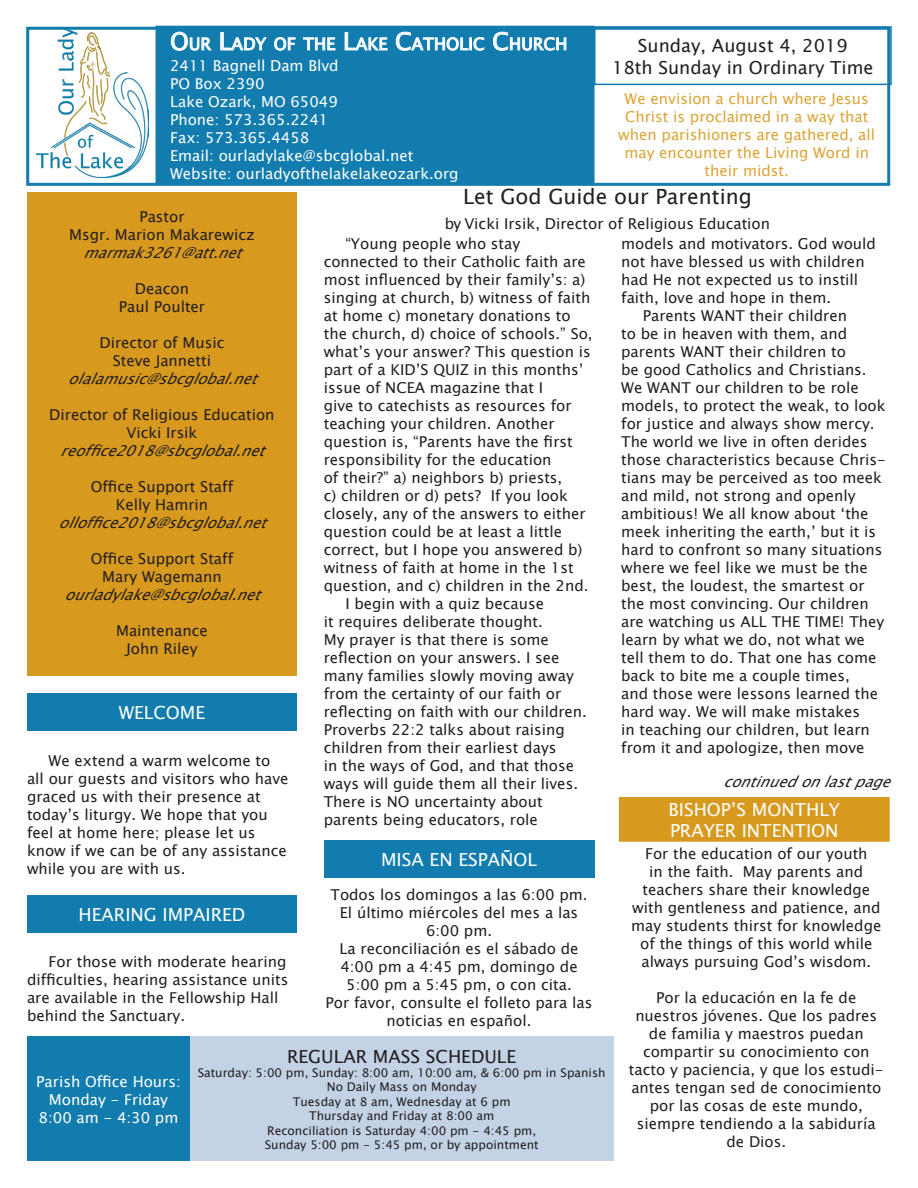
<style>
.page{position:relative;width:918px;height:1188px;background:#fff}
.page>*{position:absolute;margin:0;border:0;box-sizing:border-box;transform-origin:0 0}
.Headline_Titles{font:21px "Lucida Sans Unicode";color:#231f20}
.Headline{font:18px "Lucida Sans Unicode";color:#fff}
.Centered_Paragraph_2{font:18px "Lucida Sans Unicode";color:#231f20}
.Sub_Headline{font:18px "Lucida Sans Unicode";color:#231f20}
.t1{font:16.8px "Lucida Sans Unicode";color:#fff}
.Centered_Paragraph_2-2{font:15px/18px "Lucida Sans Unicode";color:#231f20}
.White__Centered{font:15px "Lucida Sans Unicode";color:#fff}
.Centered_Paragraph_2-3{font:italic 15px "Lucida Sans Unicode";color:#231f20}
.t2{font:15px/18px "Lucida Sans Unicode";color:#d7991e;text-align:center}
.Headline_Titles-2{font:15px "Lucida Sans Unicode";color:#231f20}
.Church_Info{font:15px "Lucida Sans Unicode";color:#fff}
.t3{font:12px "Lucida Sans Unicode";color:#231f20}
.s1{font-size:24px}
</style>
<div class="page">
<img style="left:36px;top:31px;width:112px;height:147px">
<div style="left:27px;top:192px;width:270px;height:484px;background:#d7991e"></div>
<div style="left:156px;top:26px;width:438px;height:158px;background:#117cad"></div>
<svg style="left:171px;top:31px;width:41px;height:20px"></svg>
<svg style="left:220px;top:32px;width:47px;height:19px"></svg>
<svg style="left:274px;top:37px;width:22px;height:14px"></svg>
<svg style="left:303px;top:37px;width:33px;height:14px"></svg>
<svg style="left:344px;top:32px;width:44px;height:19px"></svg>
<svg style="left:396px;top:31px;width:89px;height:20px"></svg>
<svg style="left:493px;top:31px;width:74px;height:20px"></svg>
<div style="left:594px;top:26px;width:298px;height:59px;border:2px solid #117cad"></div>
<div style="left:27px;top:1037px;width:163px;height:124px;background:#117cad"></div>
<div style="left:190px;top:1037px;width:423px;height:124px;background:#c3d2e5"></div>
<div style="left:27px;top:693px;width:270px;height:38px;background:#117cad"></div>
<div style="left:27px;top:895px;width:270px;height:38px;background:#117cad"></div>
<div style="left:26px;top:27px;width:864px;height:159px;border:3px solid #117cad"></div>
<div style="left:324px;top:840px;width:270px;height:38px;background:#117cad"></div>
<div style="left:620px;top:798px;width:269px;height:43px;background:#d7991e"></div>
<div style="left:619px;top:797px;width:271px;height:45px;border:2px solid #d7991e"></div>
<p class="t1" style="left:170px;top:31px;width:399px"><span class="s1">O</span>UR <span class="s1">L</span>ADY OF THE <span class="s1">L</span>AKE <span class="s1">C</span>ATHOLIC <span class="s1">C</span>HURCH</p>
<p class="White__Centered" style="left:170px;top:54px;width:170px">2411 Bagnell Dam Blvd</p>
<p class="Church_Info" style="left:170px;top:72px;width:96px">PO Box 2390</p>
<p class="White__Centered" style="left:170px;top:90px;width:169px">Lake Ozark, MO 65049</p>
<p class="White__Centered" style="left:170px;top:108px;width:160px">Phone: 573.365.2241</p>
<p class="White__Centered" style="left:170px;top:126px;width:141px">Fax: 573.365.4458</p>
<p class="White__Centered" style="left:170px;top:144px;width:245px">Email: ourladylake@sbcglobal.net</p>
<p class="White__Centered" style="left:170px;top:162px;width:290px">Website: ourladyofthelakelakeozark.org</p>
<p class="Centered_Paragraph_2" style="left:638px;top:31px;width:211px">Sunday, August 4, 2019</p>
<p class="Centered_Paragraph_2" style="left:612px;top:53px;width:263px">18th Sunday in Ordinary Time</p>
<p class="t2" style="left:618px;top:89px;width:258px">We envision a church where Jesus<br>Christ is proclaimed in a way that when parishioners are gathered, all may encounter the Living Word in their midst.</p>
<p class="Headline_Titles" style="left:463px;top:180px;width:290px">Let God Guide our Parenting</p>
<p class="Headline_Titles-2" style="left:445px;top:212px;width:327px">by Vicki Irsik, Director of Religious Education</p>
<p class="Centered_Paragraph_2-2" style="left:139px;top:208px;width:47px">Pastor</p>
<p class="Centered_Paragraph_2-2" style="left:69px;top:226px;width:187px">Msgr. Marion Makarewicz</p>
<p class="Centered_Paragraph_2-3" style="left:83px;top:241px;width:170px">marmak3261@att.net</p>
<p class="Centered_Paragraph_2-2" style="left:135px;top:280px;width:56px">Deacon</p>
<p class="Centered_Paragraph_2-2" style="left:119px;top:298px;width:88px">Paul Poulter</p>
<p class="Centered_Paragraph_2-2" style="left:100px;top:334px;width:126px">Director of Music</p>
<p class="Centered_Paragraph_2-2" style="left:113px;top:352px;width:100px">Steve Jannetti</p>
<p class="Centered_Paragraph_2-3" style="left:68px;top:367px;width:201px">olalamusic@sbcglobal.net</p>
<p class="Centered_Paragraph_2-2" style="left:49px;top:406px;width:227px">Director of Religious Education</p>
<p class="Centered_Paragraph_2-2" style="left:127px;top:424px;width:72px">Vicki Irsik</p>
<p class="Centered_Paragraph_2-3" style="left:60px;top:439px;width:216px">reoffice2018@sbcglobal.net</p>
<p class="Centered_Paragraph_2-2" style="left:91px;top:478px;width:144px">Office Support Staff</p>
<p class="Centered_Paragraph_2-2" style="left:116px;top:496px;width:94px">Kelly Hamrin</p>
<p class="Centered_Paragraph_2-3" style="left:59px;top:511px;width:219px">olloffice2018@sbcglobal.net</p>
<p class="Centered_Paragraph_2-2" style="left:91px;top:550px;width:144px">Office Support Staff</p>
<p class="Centered_Paragraph_2-2" style="left:102px;top:568px;width:121px">Mary Wagemann</p>
<p class="Centered_Paragraph_2-3" style="left:65px;top:583px;width:207px">ourladylake@sbcglobal.net</p>
<p class="Centered_Paragraph_2-2" style="left:116px;top:622px;width:93px">Maintenance</p>
<p class="Centered_Paragraph_2-2" style="left:126px;top:640px;width:73px">John Riley</p>
<p class="Centered_Paragraph_2-2" style="left:324px;top:235px;width:270px;text-indent:22px">“Young people who stay connected to their Catholic faith are most influenced by their family’s: a) singing at church, b) witness of faith at home c) monetary donations to the church, d) choice of schools.” So, what’s your answer? This question is part of a KID’S QUIZ in this months’ issue of NCEA magazine that I<br>give to catechists as resources for teaching your children. Another question is, “Parents have the first responsibility for the education<br>of their?” a) neighbors b) priests,<br>c) children or d) pets? If you look closely, any of the answers to either question could be at least a little correct, but I hope you answered b) witness of faith at home in the 1st question, and c) children in the 2nd.</p>
<p class="Centered_Paragraph_2-2" style="left:324px;top:595px;width:265px;text-indent:22px">I begin with a quiz because<br>it requires deliberate thought.<br>My prayer is that there is some reflection on your answers. I see many families slowly moving away from the certainty of our faith or reflecting on faith with our children.<br>Proverbs 22:2 talks about raising children from their earliest days<br>in the ways of God, and that those ways will guide them all their lives.<br>There is NO uncertainty about parents being educators, role</p>
<p class="Centered_Paragraph_2-2" style="left:621px;top:235px;width:256px">models and motivators. God would not have blessed us with children had He not expected us to instill faith, love and hope in them.</p>
<p class="Centered_Paragraph_2-2" style="left:621px;top:307px;width:266px;text-indent:22px">Parents WANT their children<br>to be in heaven with them, and parents WANT their children to<br>be good Catholics and Christians.<br>We WANT our children to be role models, to protect the weak, to look for justice and always show mercy.<br>The world we live in often derides those characteristics because Chris&shy;tians may be perceived as too meek and mild, not strong and openly ambitious! We all know about ‘the meek inheriting the earth,’ but it is hard to confront so many situations where we feel like we must be the best, the loudest, the smartest or the most convincing. Our children are watching us ALL THE TIME! They learn by what we do, not what we tell them to do. That one has come back to bite me a couple times,<br>and those were lessons learned the hard way. We will make mistakes<br>in teaching our children, but learn from it and apologize, then move</p>
<p class="Headline" style="left:119px;top:699px;width:88px">WELCOME</p>
<p class="Centered_Paragraph_2-2" style="left:27px;top:751px;width:263px;text-indent:22px">We extend a warm welcome to all our guests and visitors who have graced us with their presence at today’s liturgy. We hope that you feel at home here; please let us know if we can be of any assistance while you are with us.</p>
<p class="Centered_Paragraph_2-3" style="left:723px;top:770px;width:179px">continuedonlastpage</p>
<p class="Headline" style="left:668px;top:795px;width:173px">BISHOP’S MONTHLY</p>
<p class="Headline" style="left:670px;top:817px;width:170px">PRAYER INTENTION</p>
<p class="Centered_Paragraph_2-2" style="left:631px;top:844px;width:252px;text-align:center">For the education of our youth<br>in the faith. May parents and teachers share their knowledge with gentleness and patience, and may students thirst for knowledge of the things of this world while always pursuing God’s wisdom.</p>
<p class="Centered_Paragraph_2-2" style="left:629px;top:988px;width:256px;text-align:center">Por la educación en la fe de nuestros jóvenes. Que los padres de familia y maestros puedan compartir su conocimiento con tacto y paciencia, y que los estudi&shy;antes tengan sed de conocimiento por las cosas de este mundo, siempre tendiendo a la sabiduría de Dios.</p>
<p class="Headline" style="left:381px;top:845px;width:157px">MISA EN ESPAÑOL</p>
<p class="Centered_Paragraph_2-2" style="left:331px;top:886px;width:259px">Todos los domingos a las 6:00 pm.</p>
<p class="Centered_Paragraph_2-2" style="left:340px;top:904px;width:240px;text-align:center">El último miércoles del mes a las<br>6:00 pm.</p>
<p class="Centered_Paragraph_2-2" style="left:340px;top:940px;width:240px;text-align:center">La reconciliación es el sábado de<br>4:00 pm a 4:45 pm, domingo de<br>5:00 pm a 5:45 pm, o con cita.</p>
<p class="Centered_Paragraph_2-2" style="left:326px;top:994px;width:268px;text-align:center">Por favor, consulte el folleto para las noticias en español.</p>
<p class="Headline" style="left:79px;top:900px;width:168px">HEARING IMPAIRED</p>
<p class="Centered_Paragraph_2-2" style="left:27px;top:953px;width:263px;text-indent:22px">For those with moderate hearing difficulties, hearing assistance units are available in the Fellowship Hall behind the Sanctuary.</p>
<p class="Sub_Headline" style="left:287px;top:1042px;width:231px">REGULAR MASS SCHEDULE</p>
<p class="t3" style="left:198px;top:1063px;width:409px">Saturday: 5:00 pm, Sunday: 8:00 am, 10:00 am, &amp; 6:00 pm in Spanish</p>
<p class="t3" style="left:327px;top:1078px;width:151px">No Daily Mass on Monday</p>
<p class="t3" style="left:293px;top:1092px;width:219px">Tuesday at 8 am, Wednesday at 6 pm</p>
<p class="t3" style="left:309px;top:1106px;width:187px">Thursday and Friday at 8:00 am</p>
<p class="t3" style="left:267px;top:1121px;width:271px">Reconciliation is Saturday 4:00 pm - 4:45 pm,</p>
<p class="t3" style="left:265px;top:1135px;width:275px">Sunday 5:00 pm - 5:45 pm, or by appointment</p>
<p class="White__Centered" style="left:36px;top:1069px;width:146px">Parish Office Hours:</p>
<p class="White__Centered" style="left:49px;top:1087px;width:121px">Monday - Friday</p>
<p class="White__Centered" style="left:39px;top:1105px;width:141px">8:00 am - 4:30 pm</p>
</div>
